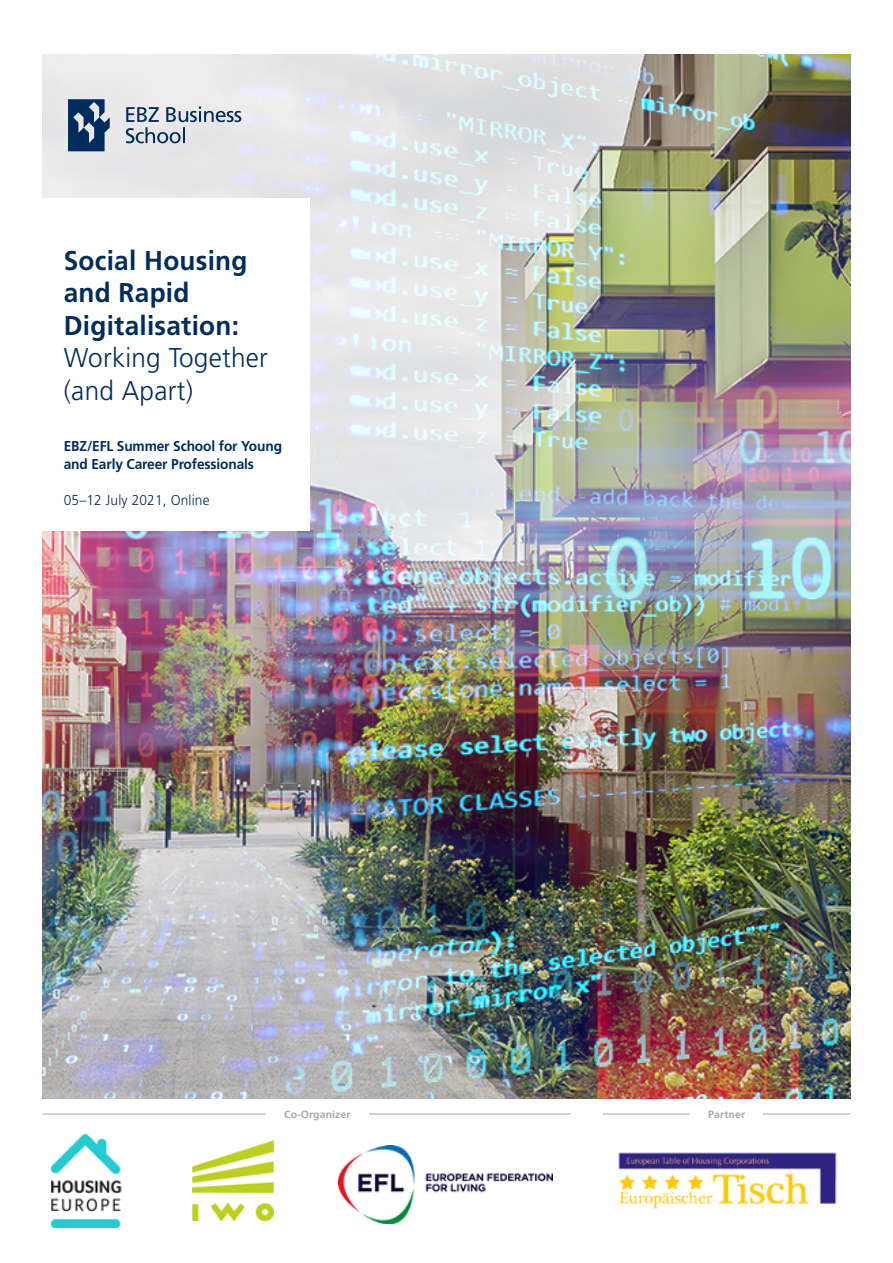
<style>
.page{position:relative;width:893px;height:1263px;background:#fff}
.page>*{position:absolute;margin:0;border:0;box-sizing:border-box;transform-origin:0 0}
.t1{font:700 27.15px/32.5px "Frutiger LT Pro";letter-spacing:.01em;color:#002d5c;scale:.96 1}
.t2{font:300 27.15px/32.5px "Frutiger LT Std";letter-spacing:.01em;color:#002d5c;scale:.96 1}
.t3{font:700 14.25px/18px "Frutiger LT Pro";letter-spacing:-.01em;color:#002d5c;scale:.96 1}
.t4{font:300 14.25px "Frutiger LT Std";letter-spacing:.01em;color:#002d5c;scale:.96 1}
.t5{font:700 10.5px "Frutiger LT Pro";letter-spacing:.01em;color:#a7a7a8}
</style>
<div class="page">
<img style="left:43px;top:54px;width:807px;height:1044px">
<img style="left:51px;top:1134px;width:71px;height:93px">
<img style="left:338px;top:1145px;width:215px;height:78px">
<img style="left:193px;top:1141px;width:80px;height:80px">
<img style="left:618px;top:1152px;width:219px;height:57px">
<hr style="left:43px;top:1114px;width:528px;height:1px;background:#a7a7a8">
<hr style="left:603px;top:1114px;width:247px;height:1px;background:#a7a7a8">
<div style="left:266px;top:1102px;width:103px;height:23px;background:#fff"></div>
<div style="left:690px;top:1102px;width:73px;height:24px;background:#fff"></div>
<svg style="left:68px;top:99px;width:42px;height:52px;background:#3e5f81"></svg>
<svg style="left:126px;top:106px;width:115px;height:37px;background:#b7c0ca"></svg>
<div style="left:34px;top:198px;width:275px;height:332px;background:#fff"></div>
<h1 class="t1" style="left:64px;top:244px;width:193px">Social Housing and Rapid<br>Digitalisation:</h1>
<h1 class="t2" style="left:64px;top:342px;width:214px">Working Together (and Apart)</h1>
<p class="t3" style="left:64px;top:437px;width:229px">EBZ/EFL Summer School for Young and Early Career Professionals</p>
<p class="t4" style="left:64px;top:492px;width:153px">05–12 July 2021, Online</p>
<p class="t5" style="left:284px;top:1108px;width:68px">Co-Organizer</p>
<p class="t5" style="left:708px;top:1108px;width:38px">Partner</p>
</div>
